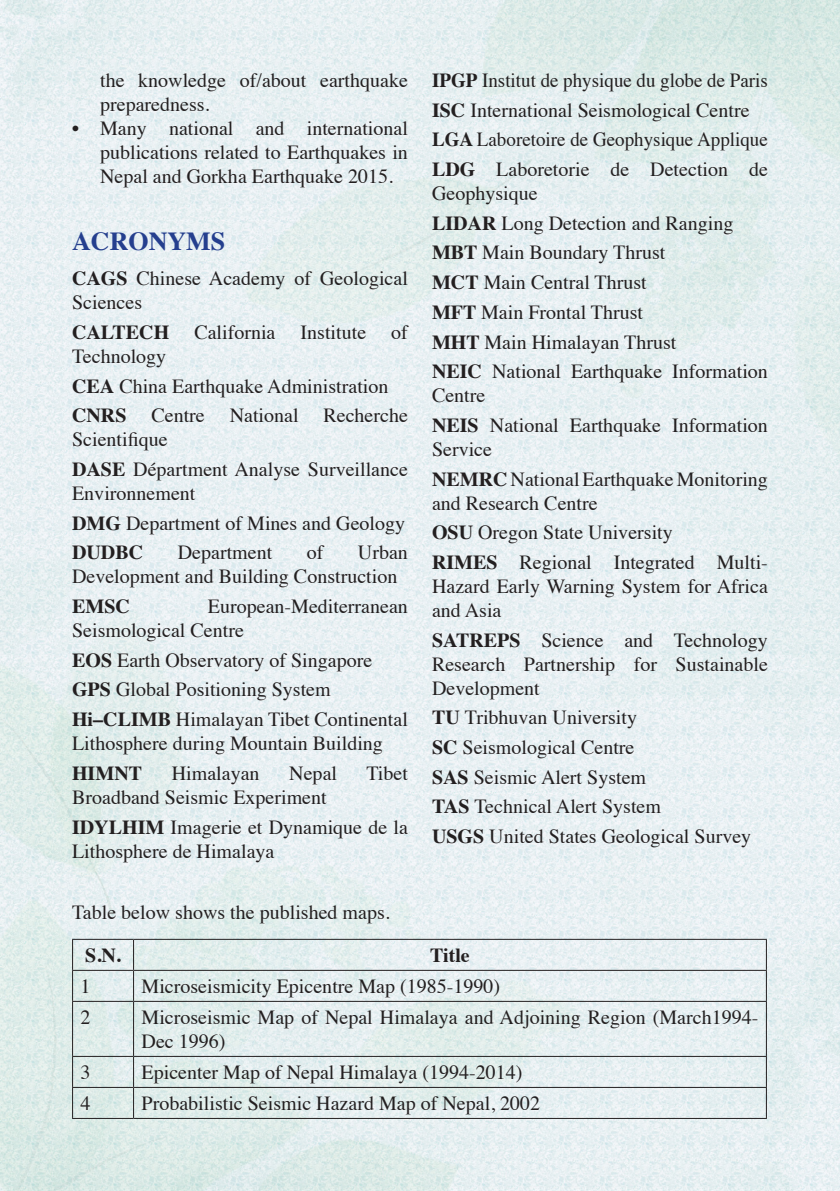
<style>
.page{position:relative;width:840px;height:1191px;background:#fff}
.page>*{position:absolute;margin:0;border:0;box-sizing:border-box;transform-origin:0 0}
.t1{font:700 26px "Times";color:#253f8e}
.t2{font:20px/24px "Times";color:#231f20}
.t3{font:20px "Times";color:#231f20;scale:.95 1}
.t4{font:700 20px "Times";color:#231f20}
.s1{font-weight:700}
</style>
<div class="page">
<img style="left:0;top:0;width:839px;height:1190px">
<hr style="left:72px;top:938px;width:61px;height:1px;background:#231f20">
<hr style="left:72px;top:939px;width:1px;height:30px;background:#231f20">
<hr style="left:133px;top:938px;width:633px;height:1px;background:#231f20">
<hr style="left:133px;top:939px;width:1px;height:30px;background:#231f20">
<hr style="left:765px;top:939px;width:1px;height:30px;background:#231f20">
<hr style="left:72px;top:969px;width:61px;height:1px;background:#231f20">
<hr style="left:72px;top:970px;width:1px;height:30px;background:#231f20">
<hr style="left:133px;top:969px;width:633px;height:1px;background:#231f20">
<hr style="left:133px;top:970px;width:1px;height:30px;background:#231f20">
<hr style="left:765px;top:970px;width:1px;height:30px;background:#231f20">
<hr style="left:72px;top:1000px;width:61px;height:1px;background:#231f20">
<hr style="left:72px;top:1001px;width:1px;height:54px;background:#231f20">
<hr style="left:133px;top:1000px;width:633px;height:1px;background:#231f20">
<hr style="left:133px;top:1001px;width:1px;height:54px;background:#231f20">
<hr style="left:765px;top:1001px;width:1px;height:54px;background:#231f20">
<hr style="left:72px;top:1055px;width:61px;height:1px;background:#231f20">
<hr style="left:72px;top:1056px;width:1px;height:30px;background:#231f20">
<hr style="left:133px;top:1055px;width:633px;height:1px;background:#231f20">
<hr style="left:133px;top:1056px;width:1px;height:30px;background:#231f20">
<hr style="left:765px;top:1056px;width:1px;height:30px;background:#231f20">
<hr style="left:72px;top:1086px;width:61px;height:1px;background:#231f20">
<hr style="left:72px;top:1087px;width:1px;height:30px;background:#231f20">
<hr style="left:133px;top:1086px;width:633px;height:1px;background:#231f20">
<hr style="left:133px;top:1087px;width:1px;height:30px;background:#231f20">
<hr style="left:765px;top:1087px;width:1px;height:30px;background:#231f20">
<hr style="left:72px;top:1117px;width:61px;height:1px;background:#231f20">
<hr style="left:133px;top:1117px;width:633px;height:1px;background:#231f20">
<p class="t2" style="left:100px;top:67px;width:309px">the knowledge of/about earthquake preparedness.</p>
<p class="t2" style="left:100px;top:115px;width:309px;text-align:justify;text-indent:-28px">• Many national and international publications related to Earthquakes in Nepal and Gorkha Earthquake 2015.</p>
<p class="t1" style="left:72px;top:216px;width:155px">ACRONYMS</p>
<p class="t2" style="left:72px;top:265px;width:337px"><span class="s1">CAGS</span> Chinese Academy of Geological<br>Sciences</p>
<p class="t4" style="left:72px;top:313px;width:99px">CALTECH</p>
<p class="t2" style="left:194px;top:318px;width:83px">California</p>
<p class="t2" style="left:300px;top:318px;width:67px">Institute</p>
<p class="t2" style="left:391px;top:318px;width:18px">of</p>
<p class="t2" style="left:72px;top:342px;width:96px">Technology</p>
<p class="t2" style="left:72px;top:372px;width:318px"><span class="s1">CEA</span> China Earthquake Administration</p>
<p class="t2" style="left:72px;top:402px;width:337px"><span class="s1">CNRS</span> Centre National Recherche<br>Scientifique</p>
<p class="t2" style="left:72px;top:455px;width:337px"><span class="s1">DASE</span> Départment Analyse Surveillance<br>Environnement</p>
<p class="t2" style="left:72px;top:509px;width:334px"><span class="s1">DMG</span> Department of Mines and Geology</p>
<p class="t4" style="left:72px;top:533px;width:73px">DUDBC</p>
<p class="t2" style="left:178px;top:539px;width:96px">Department</p>
<p class="t2" style="left:306px;top:539px;width:18px">of</p>
<p class="t2" style="left:72px;top:539px;width:337px;text-indent:286px">Urban<br>Development and Building Construction</p>
<p class="t4" style="left:72px;top:587px;width:59px">EMSC</p>
<p class="t2" style="left:72px;top:592px;width:337px;text-indent:136px">European-Mediterranean<br>Seismological Centre</p>
<p class="t2" style="left:72px;top:646px;width:301px"><span class="s1">EOS</span> Earth Observatory of Singapore</p>
<p class="t2" style="left:72px;top:676px;width:260px"><span class="s1">GPS</span> Global Positioning System</p>
<p class="t2" style="left:72px;top:705px;width:337px"><span class="s1">Hi–CLIMB</span> Himalayan Tibet Continental<br>Lithosphere during Mountain Building</p>
<p class="t4" style="left:72px;top:754px;width:71px">HIMNT</p>
<p class="t2" style="left:172px;top:759px;width:89px">Himalayan</p>
<p class="t2" style="left:289px;top:759px;width:49px">Nepal</p>
<p class="t2" style="left:366px;top:759px;width:43px">Tibet</p>
<p class="t2" style="left:72px;top:783px;width:256px">Broadband Seismic Experiment</p>
<p class="t2" style="left:72px;top:813px;width:337px"><span class="s1">IDYLHIM</span> Imagerie et Dynamique de la<br>Lithosphere de Himalaya</p>
<p class="t3" style="left:432px;top:62px;width:355px"><span class="s1">IPGP</span> Institut de physique du globe de Paris</p>
<p class="t2" style="left:432px;top:96px;width:319px"><span class="s1">ISC</span> International Seismological Centre</p>
<p class="t3" style="left:432px;top:121px;width:355px"><span class="s1">LGA</span> Laboretoire de Geophysique Applique</p>
<p class="t2" style="left:432px;top:156px;width:337px"><span class="s1">LDG</span> Laboretorie de Detection de<br>Geophysique</p>
<p class="t2" style="left:432px;top:209px;width:303px"><span class="s1">LIDAR</span> Long Detection and Ranging</p>
<p class="t2" style="left:432px;top:239px;width:235px"><span class="s1">MBT</span> Main Boundary Thrust</p>
<p class="t2" style="left:432px;top:269px;width:216px"><span class="s1">MCT</span> Main Central Thrust</p>
<p class="t2" style="left:432px;top:298px;width:212px"><span class="s1">MFT</span> Main Frontal Thrust</p>
<p class="t2" style="left:432px;top:328px;width:246px"><span class="s1">MHT</span> Main Himalayan Thrust</p>
<p class="t2" style="left:432px;top:358px;width:337px"><span class="s1">NEIC</span> National Earthquake Information<br>Centre</p>
<p class="t2" style="left:432px;top:411px;width:337px"><span class="s1">NEIS</span> National Earthquake Information<br>Service</p>
<p class="t2" style="left:432px;top:465px;width:337px"><span class="s1">NEMRC</span> National Earthquake Monitoring and Research Centre</p>
<p class="t2" style="left:432px;top:519px;width:242px"><span class="s1">OSU</span> Oregon State University</p>
<p class="t2" style="left:432px;top:548px;width:337px;text-align:justify"><span class="s1">RIMES</span> Regional Integrated Multi-Hazard Early Warning System for Africa and Asia</p>
<p class="t2" style="left:432px;top:626px;width:337px;text-align:justify"><span class="s1">SATREPS</span> Science and Technology Research Partnership for Sustainable Development</p>
<p class="t2" style="left:432px;top:704px;width:206px"><span class="s1">TU</span> Tribhuvan University</p>
<p class="t2" style="left:432px;top:733px;width:204px"><span class="s1">SC</span> Seismological Centre</p>
<p class="t2" style="left:432px;top:763px;width:215px"><span class="s1">SAS</span> Seismic Alert System</p>
<p class="t2" style="left:432px;top:793px;width:230px"><span class="s1">TAS</span> Technical Alert System</p>
<p class="t2" style="left:432px;top:822px;width:320px"><span class="s1">USGS</span> United States Geological Survey</p>
<p class="t2" style="left:72px;top:899px;width:319px">Table below shows the published maps.</p>
<p class="t4" style="left:85px;top:936px;width:37px">S.N.</p>
<p class="t4" style="left:430px;top:936px;width:41px">Title</p>
<p class="t2" style="left:80px;top:972px;width:11px">1</p>
<p class="t2" style="left:141px;top:972px;width:360px">Microseismicity Epicentre Map (1985-1990)</p>
<p class="t2" style="left:80px;top:1003px;width:11px">2</p>
<p class="t2" style="left:141px;top:1003px;width:618px">Microseismic Map of Nepal Himalaya and Adjoining Region (March1994-<br>Dec 1996)</p>
<p class="t2" style="left:80px;top:1058px;width:11px">3</p>
<p class="t2" style="left:141px;top:1058px;width:382px">Epicenter Map of Nepal Himalaya (1994-2014)</p>
<p class="t2" style="left:80px;top:1089px;width:11px">4</p>
<p class="t2" style="left:141px;top:1089px;width:400px">Probabilistic Seismic Hazard Map of Nepal, 2002</p>
</div>
